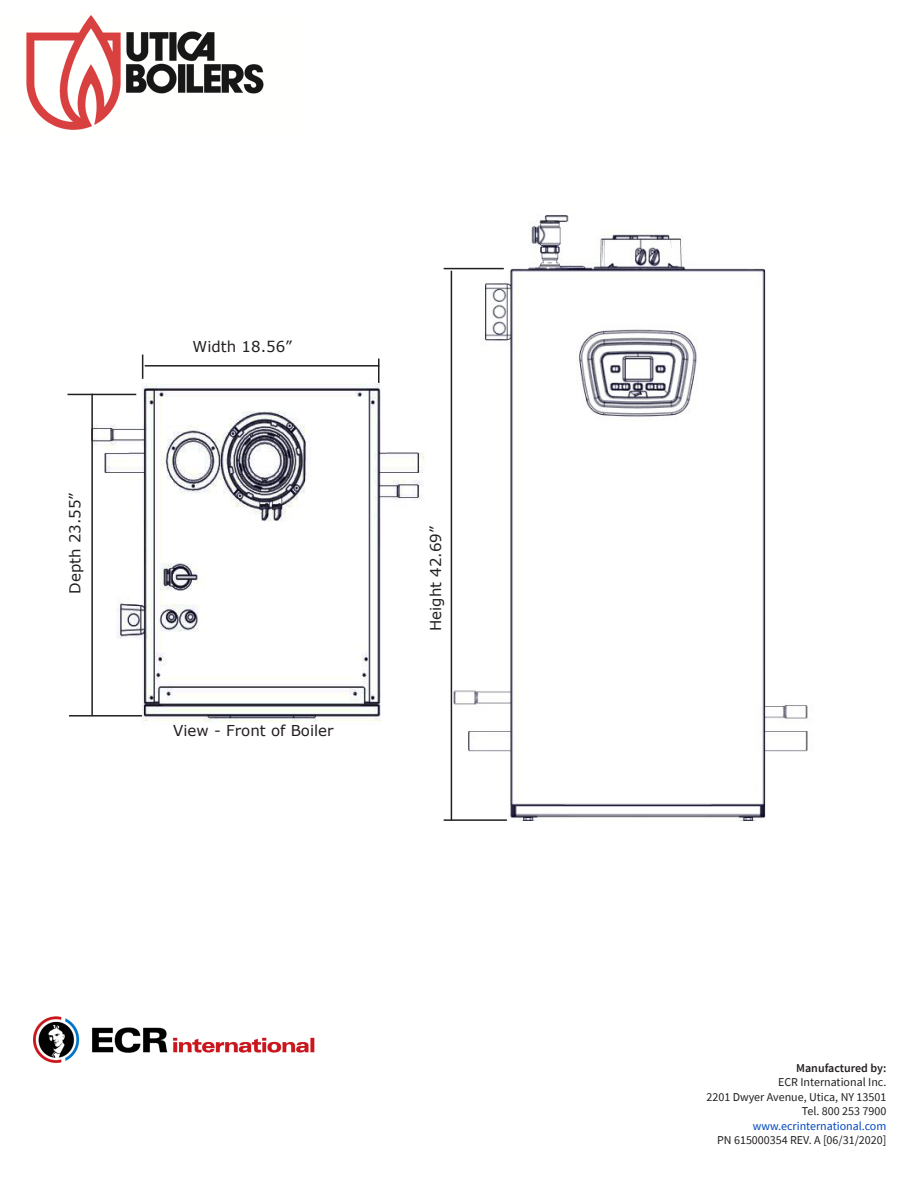
<style>
.page{position:relative;width:918px;height:1188px;background:#fff}
.page>*{position:absolute;margin:0;border:0;box-sizing:border-box;transform-origin:0 0}
.t1{font:15px "Verdana";color:#231f20}
.t2{font:12px/14.4px "Source Sans Pro";color:#231f20;text-align:right}
.t3{font:12px "Source Sans Pro";color:#0047bf}
.t4{font:600 12px "Source Sans Pro";color:#231f20}
</style>
<div class="page">
<img style="left:33px;top:1016px;width:282px;height:47px">
<img style="left:85px;top:383px;width:339px;height:339px">
<img style="left:453px;top:215px;width:355px;height:606px">
<hr style="left:145px;top:365px;width:234px;height:2px;background:#231f20">
<svg style="left:142px;top:355px;width:1px;height:24px"></svg>
<hr style="left:378px;top:359px;width:2px;height:24px;background:#231f20">
<hr style="left:91px;top:394px;width:2px;height:321px;background:#231f20">
<hr style="left:68px;top:394px;width:68px;height:1px;background:#231f20">
<hr style="left:69px;top:715px;width:73px;height:2px;background:#231f20">
<hr style="left:444px;top:268px;width:60px;height:1px;background:#231f20">
<hr style="left:444px;top:819px;width:63px;height:2px;background:#231f20">
<hr style="left:451px;top:271px;width:1px;height:549px;background:#231f20">
<img style="left:26px;top:15px;width:238px;height:115px">
<p class="t1" style="left:65px;top:594px;width:103px;rotate:-90deg">Depth 23.55”</p>
<p class="t1" style="left:193px;top:336px;width:101px">Width 18.56”</p>
<p class="t1" style="left:173px;top:720px;width:162px">View - Front of Boiler</p>
<p class="t1" style="left:425px;top:631px;width:106px;rotate:-90deg">Height 42.69”</p>
<p class="t4" style="left:796px;top:1060px;width:92px">Manufactured by:</p>
<p class="t2" style="left:706px;top:1075px;width:181px">ECR International Inc.<br>2201 Dwyer Avenue, Utica, NY 13501<br>Tel. 800 253 7900</p>
<p class="t3" style="left:753px;top:1118px;width:135px">www.ecrinternational.com</p>
<p class="t2" style="left:717px;top:1133px;width:171px">PN 615000354 REV. A [06/31/2020]</p>
</div>
